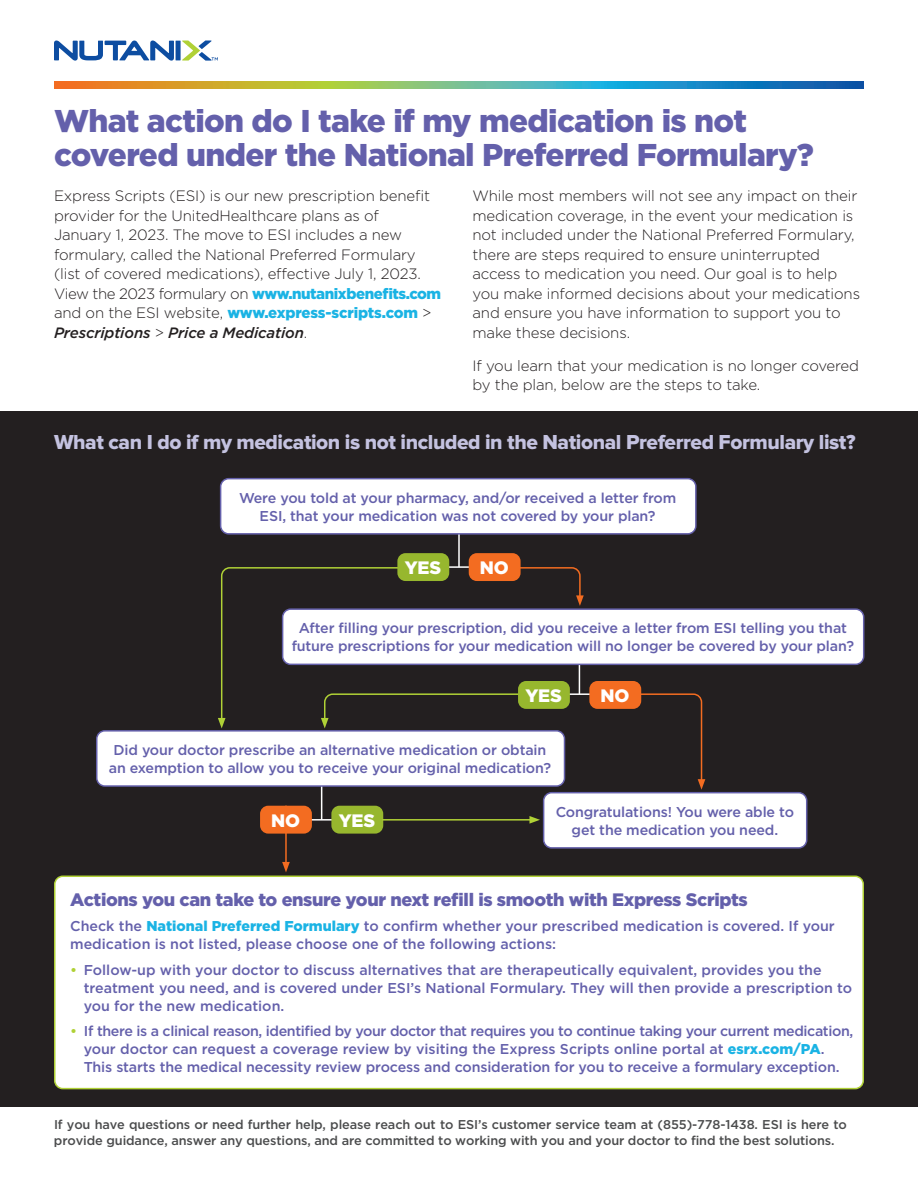
<style>
.page{position:relative;width:918px;height:1188px;background:#fff}
.page>*{position:absolute;margin:0;border:0;box-sizing:border-box;transform-origin:0 0}
.t1{font:900 31.5px/34.5px "Gotham";letter-spacing:-.02em;color:#6460ab}
.t2{font:21px "Proxima Nova Extrabld";letter-spacing:-.02em;color:#c4c2e0}
.t3{font:900 18px "Gotham";letter-spacing:-.02em;color:#6460ab}
.t4{font:900 18px "Gotham";letter-spacing:-.01em;color:#fff}
.t5{font:300 15px/19.5px "Gotham";letter-spacing:-.01em;color:#231f20}
.t6{font:500 14.25px/18px "Gotham";letter-spacing:-.01em;color:#6460ab}
.t7{font:500 14.25px/18px "Gotham";letter-spacing:-.03em;color:#6460ab}
.t8{font:500 12.75px/16.5px "Gotham";letter-spacing:-.01em;color:#4b4c4d}
.s1{font-weight:900;color:#1ab3e4}
.s2{font-weight:500;font-style:italic}
.s3{color:#b0d136}
</style>
<div class="page">
<div style="left:0;top:411px;width:918px;height:696px;background:#231f20"></div>
<svg style="left:54px;top:41px;width:120px;height:20px"></svg>
<div style="left:176px;top:41px;width:5px;height:19px;background:#0d4da1"></div>
<svg style="left:182px;top:41px;width:36px;height:20px"></svg>
<svg style="left:54px;top:81px;width:810px;height:8px;background:#749f7e"></svg>
<hr style="left:458px;top:524px;width:2px;height:43px;background:#fff">
<hr style="left:556px;top:693px;width:47px;height:2px;background:#fff">
<div style="left:397px;top:553px;width:52px;height:28px;background:#97b72e;border-radius:8px"></div>
<div style="left:469px;top:553px;width:52px;height:28px;background:#f36c21;border-radius:8px"></div>
<div style="left:221px;top:479px;width:475px;height:55px;background:#fff;border-radius:8px"></div>
<div style="left:220px;top:478px;width:477px;height:57px;border:2px solid #6460ab;border-radius:8px"></div>
<div style="left:283px;top:609px;width:581px;height:55px;background:#fff;border-radius:8px"></div>
<div style="left:282px;top:608px;width:582px;height:57px;border:2px solid #6460ab;border-radius:8px"></div>
<div style="left:589px;top:681px;width:52px;height:28px;background:#f36c21;border-radius:8px"></div>
<hr style="left:298px;top:819px;width:47px;height:2px;background:#fff">
<hr style="left:321px;top:763px;width:1px;height:57px;background:#fff">
<div style="left:331px;top:806px;width:52px;height:28px;background:#97b72e;border-radius:8px"></div>
<div style="left:97px;top:731px;width:468px;height:55px;background:#fff;border-radius:8px"></div>
<div style="left:96px;top:730px;width:469px;height:57px;border:2px solid #6460ab;border-radius:8px"></div>
<hr style="left:285px;top:806px;width:2px;height:58px;background:#f36c21">
<svg style="left:282px;top:862px;width:8px;height:10px"></svg>
<div style="left:55px;top:876px;width:808px;height:213px;background:#fff;border-radius:8px"></div>
<div style="left:54px;top:876px;width:810px;height:213px;border:2px solid #b0d136;border-radius:8px"></div>
<div style="left:260px;top:806px;width:52px;height:28px;background:#f36c21;border-radius:8px"></div>
<svg style="left:635px;top:693px;width:70px;height:97px"></svg>
<hr style="left:382px;top:819px;width:150px;height:2px;background:#b0d136">
<svg style="left:529px;top:816px;width:11px;height:8px"></svg>
<div style="left:544px;top:793px;width:263px;height:55px;background:#fff;border-radius:8px"></div>
<div style="left:543px;top:792px;width:264px;height:57px;border:2px solid #6460ab;border-radius:8px"></div>
<svg style="left:218px;top:566px;width:366px;height:162px"></svg>
<div style="left:518px;top:681px;width:52px;height:28px;background:#97b72e;border-radius:8px"></div>
<p class="t1" style="left:54px;top:103px;width:761px">What action do I take if my medication is not covered under the National Preferred Formulary?</p>
<p class="t5" style="left:54px;top:186px;width:389px">Express Scripts (ESI) is our new prescription benefit provider for the UnitedHealthcare plans as of<br>January 1, 2023. The move to ESI includes a new formulary, called the National Preferred Formulary (list of covered medications), effective July 1, 2023.<br>View the 2023 formulary on <span class="s1">www.nutanixbenefits.com </span>and on the ESI website, <span class="s1">www.express-scripts.com</span> &gt; <span class="s2">Prescriptions</span> &gt; <span class="s2">Price a Medication</span>.</p>
<p class="t5" style="left:472px;top:186px;width:389px">While most members will not see any impact on their medication coverage, in the event your medication is not included under the National Preferred Formulary, there are steps required to ensure uninterrupted access to medication you need. Our goal is to help you make informed decisions about your medications and ensure you have information to support you to make these decisions.</p>
<p class="t5" style="left:472px;top:355px;width:388px">If you learn that your medication is no longer covered by the plan, below are the steps to take.</p>
<p class="t2" style="left:54px;top:430px;width:803px">What can I do if my medication is not included in the National Preferred Formulary list?</p>
<p class="t6" style="left:239px;top:489px;width:439px">Were you told at your pharmacy, and/or received a letter from</p>
<p class="t6" style="left:260px;top:507px;width:397px">ESI, that your medication was not covered by your plan?</p>
<p class="t4" style="left:405px;top:556px;width:38px">YES</p>
<p class="t4" style="left:480px;top:556px;width:30px">NO</p>
<p class="t6" style="left:292px;top:619px;width:564px;text-align:center">After filling your prescription, did you receive a letter from ESI telling you that future prescriptions for your medication will no longer be covered by your plan?</p>
<p class="t4" style="left:600px;top:683px;width:30px">NO</p>
<p class="t4" style="left:525px;top:683px;width:38px">YES</p>
<p class="t6" style="left:114px;top:741px;width:434px">Did your doctor prescribe an alternative medication or obtain</p>
<p class="t6" style="left:109px;top:759px;width:444px">an exemption to allow you to receive your original medication?</p>
<p class="t4" style="left:271px;top:808px;width:30px">NO</p>
<p class="t4" style="left:339px;top:808px;width:38px">YES</p>
<p class="t6" style="left:556px;top:803px;width:240px">Congratulations! You were able to</p>
<p class="t6" style="left:572px;top:821px;width:208px">get the medication you need.</p>
<p class="t3" style="left:70px;top:887px;width:679px">Actions you can take to ensure your next refill is smooth with Express Scripts</p>
<p class="t6" style="left:70px;top:917px;width:766px">Check the <span class="s1">National Preferred Formulary</span> to confirm whether your prescribed medication is covered. If your medication is not listed, please choose one of the following actions:</p>
<p class="t6" style="left:84px;top:960px;width:770px;text-indent:-14px"><span class="s3">•</span> Follow-up with your doctor to discuss alternatives that are therapeutically equivalent, provides you the treatment you need, and is covered under ESI’s National Formulary. They will then provide a prescription to you for the new medication.</p>
<p class="t7" style="left:84px;top:1022px;width:771px;text-indent:-13px"><span class="s3">•</span> If there is a clinical reason, identified by your doctor that requires you to continue taking your current medication, your doctor can request a coverage review by visiting the Express Scripts online portal at <span class="s1">esrx.com/PA</span>.</p>
<p class="t6" style="left:84px;top:1058px;width:757px">This starts the medical necessity review process and consideration for you to receive a formulary exception.</p>
<p class="t8" style="left:54px;top:1116px;width:794px">If you have questions or need further help, please reach out to ESI’s customer service team at (855)-778-1438. ESI is here to provide guidance, answer any questions, and are committed to working with you and your doctor to find the best solutions.</p>
</div>
